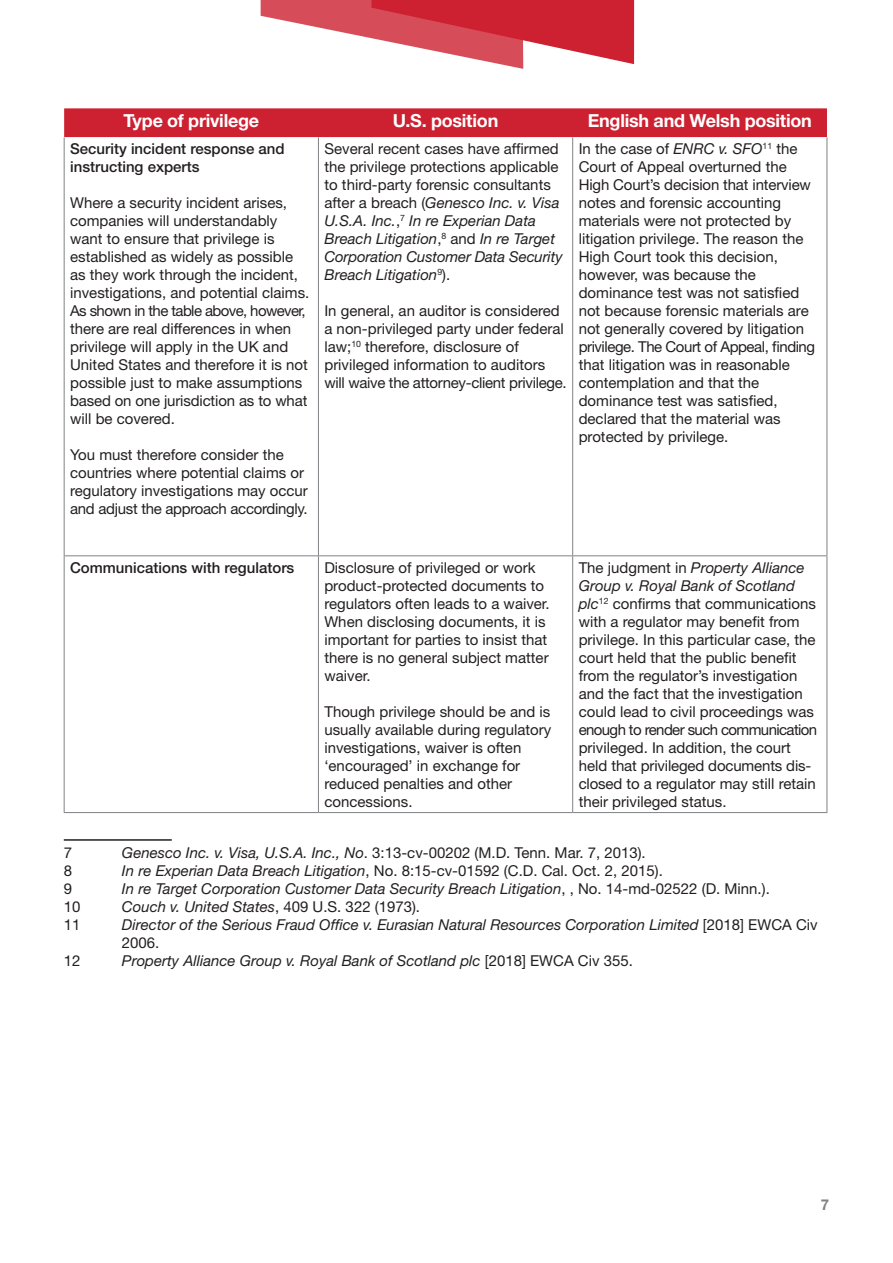
<style>
.page{position:relative;width:893px;height:1263px;background:#fff}
.page>*{position:absolute;margin:0;border:0;box-sizing:border-box;transform-origin:0 0}
.t1{font:700 18px "Helvetica Neue LT Std";letter-spacing:-.015em;color:#fff}
.t2{font:15px/18px "Helvetica Neue LT Std";color:#231f20}
.t3{font:italic 15px/18px "Helvetica Neue LT Std";color:#231f20}
.t4{font:500 15px/18px "Helvetica Neue LT Std";color:#231f20}
.t5{font:700 15px "Helvetica Neue LT Std";color:#808285}
.s1{font-style:italic}
.s2{font-style:normal}
</style>
<div class="page">
<svg style="left:261px;top:0;width:373px;height:69px"></svg>
<div style="left:64px;top:108px;width:763px;height:29px;background:#cd2030"></div>
<hr style="left:64px;top:137px;width:1px;height:418px;background:#808285">
<hr style="left:318px;top:137px;width:1px;height:418px;background:#808285">
<hr style="left:572px;top:137px;width:1px;height:418px;background:#808285">
<hr style="left:827px;top:137px;width:1px;height:418px;background:#808285">
<hr style="left:64px;top:555px;width:254px;height:1px;background:#808285">
<hr style="left:64px;top:556px;width:1px;height:256px;background:#808285">
<hr style="left:318px;top:555px;width:255px;height:1px;background:#808285">
<hr style="left:318px;top:556px;width:1px;height:256px;background:#808285">
<hr style="left:573px;top:555px;width:254px;height:1px;background:#808285">
<hr style="left:572px;top:556px;width:1px;height:256px;background:#808285">
<hr style="left:827px;top:556px;width:1px;height:256px;background:#808285">
<hr style="left:64px;top:812px;width:254px;height:1px;background:#808285">
<hr style="left:318px;top:812px;width:255px;height:1px;background:#808285">
<hr style="left:573px;top:812px;width:254px;height:1px;background:#808285">
<hr style="left:64px;top:839px;width:108px;height:2px;background:#231f20">
<p class="t1" style="left:123px;top:110px;width:137px">Type of privilege</p>
<p class="t1" style="left:393px;top:110px;width:107px">U.S. position</p>
<p class="t1" style="left:588px;top:110px;width:226px">English and Welsh position</p>
<p class="t4" style="left:70px;top:139px;width:216px">Security incident response and instructing experts</p>
<p class="t2" style="left:70px;top:193px;width:241px">Where a security incident arises, companies will understandably want to ensure that privilege is established as widely as possible as they work through the incident, investigations, and potential claims.<br>As shown in the table above, however, there are real differences in when privilege will apply in the UK and United States and therefore it is not possible just to make assumptions based on one jurisdiction as to what will be covered.</p>
<p class="t2" style="left:70px;top:445px;width:239px">You must therefore consider the countries where potential claims or regulatory investigations may occur and adjust the approach accordingly.</p>
<p class="t2" style="left:579px;top:139px;width:238px">In the case of <span class="s1">ENRC v. SFO</span><sup>11</sup> the<br>Court of Appeal overturned the<br>High Court’s decision that interview notes and forensic accounting materials were not protected by litigation privilege. The reason the<br>High Court took this decision, however, was because the dominance test was not satisfied not because forensic materials are not generally covered by litigation privilege. The Court of Appeal, finding that litigation was in reasonable contemplation and that the dominance test was satisfied, declared that the material was protected by privilege.</p>
<p class="t3" style="left:324px;top:139px;width:240px"><span class="s2">Several recent cases have affirmed the privilege protections applicable to third-party forensic consultants after a breach (</span>Genesco Inc. v. Visa U.S.A. Inc.<span class="s2">,</span><sup>7</sup> In re Experian Data Breach Litigation<span class="s2">,</span><sup>8</sup> <span class="s2">and</span> In re Target Corporation Customer Data Security Breach Litigation<sup>9</sup><span class="s2">).</span></p>
<p class="t2" style="left:324px;top:301px;width:244px">In general, an auditor is considered a non-privileged party under federal law;<sup>10</sup> therefore, disclosure of privileged information to auditors will waive the attorney-client privilege.</p>
<p class="t4" style="left:70px;top:558px;width:226px">Communications with regulators</p>
<p class="t2" style="left:324px;top:558px;width:227px">Disclosure of privileged or work product-protected documents to regulators often leads to a waiver.<br>When disclosing documents, it is important for parties to insist that there is no general subject matter waiver.</p>
<p class="t2" style="left:324px;top:702px;width:228px">Though privilege should be and is usually available during regulatory investigations, waiver is often ‘encouraged’ in exchange for reduced penalties and other concessions.</p>
<p class="t2" style="left:579px;top:558px;width:240px">The judgment in <span class="s1">Property Alliance Group v. Royal Bank of Scotland plc</span><sup>12</sup> confirms that communications with a regulator may benefit from privilege. In this particular case, the court held that the public benefit from the regulator’s investigation and the fact that the investigation could lead to civil proceedings was enough to render such communication privileged. In addition, the court held that privileged documents dis&shy;closed to a regulator may still retain their privileged status.</p>
<p class="t2" style="left:64px;top:843px;width:10px">7</p>
<p class="t2" style="left:122px;top:843px;width:525px"><span class="s1">Genesco Inc. v. Visa, U.S.A. Inc., No</span>. 3:13-cv-00202 (M.D. Tenn. Mar. 7, 2013).</p>
<p class="t2" style="left:64px;top:861px;width:10px">8</p>
<p class="t2" style="left:122px;top:861px;width:542px"><span class="s1">In re Experian Data Breach Litigation</span>, No. 8:15-cv-01592 (C.D. Cal. Oct. 2, 2015).</p>
<p class="t2" style="left:64px;top:879px;width:10px">9</p>
<p class="t3" style="left:122px;top:879px;width:649px">In re Target Corporation Customer Data Security Breach Litigation<span class="s2">, , No. 14-md-02522 (D. Minn.).</span></p>
<p class="t2" style="left:64px;top:897px;width:18px">10</p>
<p class="t3" style="left:122px;top:897px;width:300px">Couch v. United States<span class="s2">, 409 U.S. 322 (1973).</span></p>
<p class="t2" style="left:64px;top:915px;width:18px">11</p>
<p class="t3" style="left:122px;top:915px;width:697px">Director of the Serious Fraud Office v. Eurasian Natural Resources Corporation Limited <span class="s2">[2018] EWCA Civ<br>2006.</span></p>
<p class="t2" style="left:64px;top:951px;width:18px">12</p>
<p class="t3" style="left:122px;top:951px;width:512px">Property Alliance Group v. Royal Bank of Scotland plc <span class="s2">[2018] EWCA Civ 355.</span></p>
<p class="t5" style="left:821px;top:1195px;width:10px">7</p>
</div>
